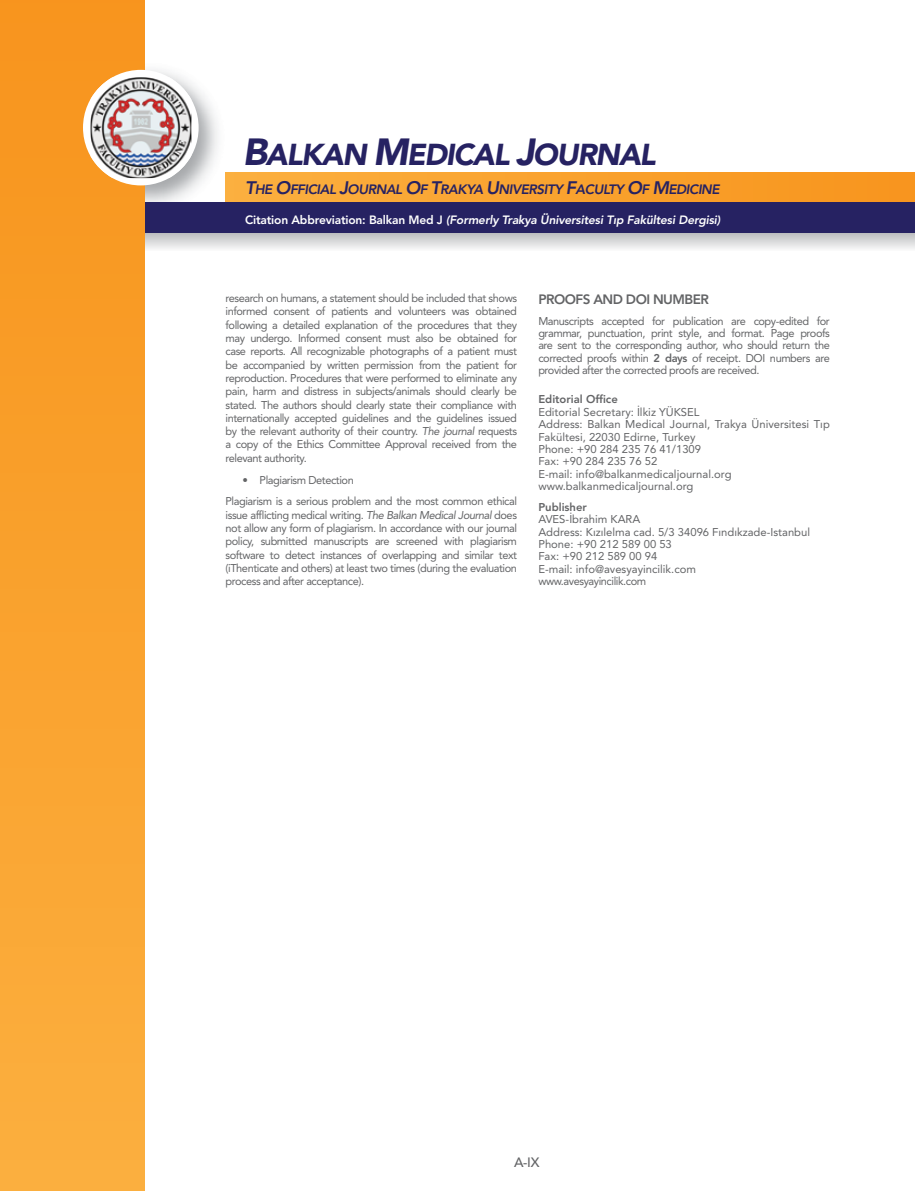
<style>
.page{position:relative;width:915px;height:1191px;background:#fff}
.page>*{position:absolute;margin:0;border:0;box-sizing:border-box;transform-origin:0 0}
.t1{font:italic 900 30px "Avenir LT Std";letter-spacing:-.045em;color:#262262}
.t2{font:italic 800 13.5px "Avenir LT Std";letter-spacing:-.035em;color:#262262}
.t3{font:800 13.5px "Avenir LT Std";letter-spacing:-.04em;color:#636466}
.t4{font:500 13.5px "Avenir LT Std";color:#636466}
.t5{font:italic 800 12px "Avenir LT Std";letter-spacing:-.015em;color:#fff}
.t6{font:11.25px/13.4px "Avenir LT Std";color:#636466;text-align:justify}
.t7{font:11.25px/21.8px "Avenir LT Std";letter-spacing:-.04em;color:#636466}
.t8{font:800 11.25px "Avenir LT Std";color:#636466}
.s1{font-size:37.5px}
.s2{font-size:18px}
.s3{font-style:normal}
.s4{font-style:italic}
.s5{font-weight:800}
</style>
<div class="page">
<img style="left:144px;top:59px;width:81px;height:144px">
<div style="left:225px;top:172px;width:689px;height:31px;background:linear-gradient(to right,#fbb03f,#f8941d)"></div>
<svg style="left:144px;top:233px;width:770px;height:18px"></svg>
<div style="left:0;top:203px;width:914px;height:30px;background:#262262"></div>
<div style="left:0;top:0;width:144px;height:1191px;background:linear-gradient(to bottom,#f8941d,#fbaf3f)"></div>
<div style="left:83px;top:70px;width:115px;height:115px;background:#fff;border-radius:50%"></div>
<img style="left:91px;top:77px;width:100px;height:101px">
<h1 class="t1" style="left:243px;top:136px;width:414px"><span class="s1">B</span>ALKAN <span class="s1">M</span>EDICAL <span class="s1">J</span>OURNAL</h1>
<p class="t2" style="left:245px;top:181px;width:476px"><span class="s2">T</span>HE <span class="s2">O</span>FFICIAL <span class="s2">J</span>OURNAL <span class="s2">O</span>F <span class="s2">T</span>RAKYA <span class="s2">U</span>NIVERSITY <span class="s2">F</span>ACULTY <span class="s2">O</span>F <span class="s2">M</span>EDICINE</p>
<p class="t5" style="left:245px;top:212px;width:476px"><span class="s3">Citation Abbreviation: Balkan Med J</span> (Formerly Trakya Üniversitesi Tıp Fakültesi Dergisi)</p>
<p class="t6" style="left:225px;top:291px;width:293px">research on humans, a statement should be included that shows informed consent of patients and volunteers was obtained following a detailed explanation of the procedures that they may undergo. Informed consent must also be obtained for case reports. All recognizable photographs of a patient must be accompanied by written permission from the patient for reproduction. Procedures that were performed to eliminate any pain, harm and distress in subjects/animals should clearly be stated. The authors should clearly state their compliance with internationally accepted guidelines and the guidelines issued by the relevant authority of their country. <span class="s4">The journal</span> requests a copy of the Ethics Committee Approval received from the relevant authority.</p>
<p class="t7" style="left:225px;top:469px;width:293px;text-indent:17px">• Plagiarism Detection<br>Plagiarism is a serious problem and the most common ethical</p>
<p class="t6" style="left:225px;top:508px;width:293px">issue afflicting medical writing. <span class="s4">The Balkan Medical Journal</span> does not allow any form of plagiarism. In accordance with our journal policy, submitted manuscripts are screened with plagiarism software to detect instances of overlapping and similar text (iThenticate and others) at least two times (during the evaluation process and after acceptance).</p>
<p class="t3" style="left:538px;top:291px;width:172px">PROOFS AND DOI NUMBER</p>
<p class="t6" style="left:538px;top:314px;width:293px;line-height:12.3px">Manuscripts accepted for publication are copy-edited for grammar, punctuation, print style, and format. Page proofs are sent to the corresponding author, who should return the corrected proofs within <span class="s5">2 days</span> of receipt. DOI numbers are provided after the corrected proofs are received.</p>
<p class="t8" style="left:538px;top:393px;width:81px">Editorial Office</p>
<p class="t6" style="left:538px;top:406px;width:293px;line-height:12.3px;text-align:left">Editorial Secretary: İlkiz YÜKSEL<br>Address: Balkan Medical Journal, Trakya Üniversitesi Tıp Fakültesi, 22030 Edirne, Turkey<br>Phone: +90 284 235 76 41/1309<br>Fax: +90 284 235 76 52<br>E-mail: info@balkanmedicaljournal.org www.balkanmedicaljournal.org</p>
<p class="t8" style="left:538px;top:500px;width:50px">Publisher</p>
<p class="t6" style="left:538px;top:513px;width:273px;line-height:12.5px;text-align:left">AVES-İbrahim KARA<br>Address: Kızılelma cad. 5/3 34096 Fındıkzade-Istanbul<br>Phone: +90 212 589 00 53<br>Fax: +90 212 589 00 94<br>E-mail: info@avesyayincilik.com<br>www.avesyayincilik.com</p>
<p class="t4" style="left:514px;top:1154px;width:27px">A-IX</p>
</div>
